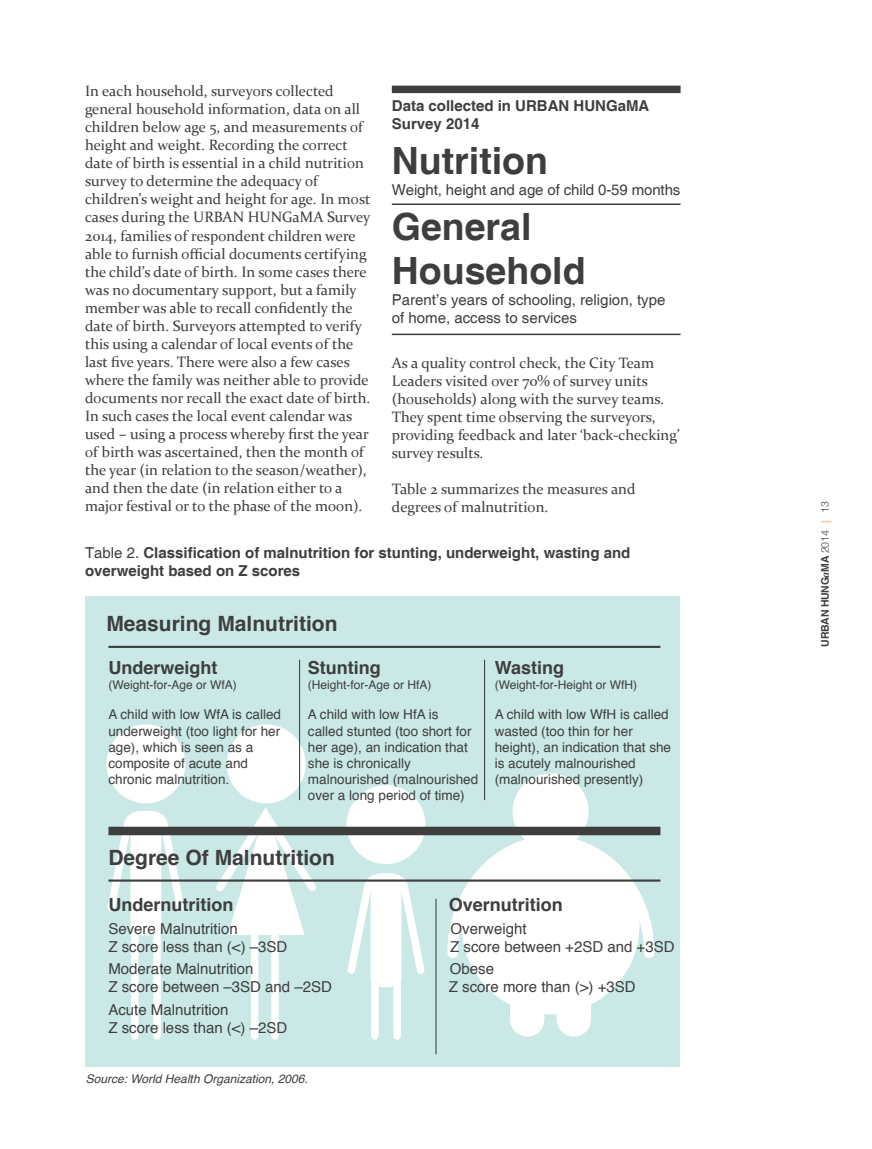
<style>
.page{position:relative;width:872px;height:1149px;background:#fff}
.page>*{position:absolute;margin:0;border:0;box-sizing:border-box;transform-origin:0 0}
.t1{font:700 37.5px/43.5px "Helvetica";color:#3e3e3f}
.t2{font:700 21px "Helvetica";color:#3e3e3f}
.t3{font:700 18px "Helvetica";color:#3e3e3f}
.t4{font:15px/18px "Constantia";color:#3e3e3f}
.t5{font:15px/18px "Helvetica";color:#3e3e3f}
.t6{font:700 15px/18px "Helvetica";color:#3e3e3f}
.t7{font:13.5px/16.2px "Helvetica";color:#3e3e3f}
.t8{font:12px "Helvetica";color:#3e3e3f}
.t9{font:italic 12px "Helvetica";color:#3e3e3f}
.t10{font:700 10.5px "Helvetica";letter-spacing:-.025em;color:#3e3e3f}
.s1{font-weight:400}
.s2{font-family:"Constantia";font-style:italic}
.s3{font-weight:300}
.s4{font-weight:300;color:#f7971d}
</style>
<div class="page">
<div style="left:392px;top:86px;width:288px;height:7px;background:#3e3e3f"></div>
<hr style="left:392px;top:203px;width:288px;height:2px;background:#3e3e3f">
<hr style="left:392px;top:333px;width:288px;height:2px;background:#3e3e3f">
<div style="left:86px;top:596px;width:594px;height:470px;background:#c9e8e6"></div>
<div style="left:227px;top:724px;width:78px;height:79px;background:#fff;border-radius:50%"></div>
<svg style="left:209px;top:800px;width:114px;height:240px"></svg>
<div style="left:106px;top:724px;width:79px;height:79px;background:#fff;border-radius:50%"></div>
<svg style="left:107px;top:811px;width:82px;height:229px"></svg>
<div style="left:346px;top:784px;width:79px;height:79px;background:#fff;border-radius:50%"></div>
<svg style="left:342px;top:873px;width:87px;height:167px"></svg>
<div style="left:512px;top:773px;width:76px;height:76px;background:#fff;border-radius:50%"></div>
<svg style="left:442px;top:835px;width:218px;height:202px"></svg>
<hr style="left:299px;top:659px;width:1px;height:140px;background:#3e3e3f">
<hr style="left:484px;top:659px;width:1px;height:140px;background:#3e3e3f">
<div style="left:108px;top:826px;width:552px;height:9px;background:#3e3e3f"></div>
<hr style="left:108px;top:879px;width:552px;height:2px;background:#3e3e3f">
<hr style="left:108px;top:645px;width:552px;height:2px;background:#3e3e3f">
<hr style="left:435px;top:898px;width:1px;height:155px;background:#3e3e3f">
<p class="t4" style="left:85px;top:84px;width:287px">In each household, surveyors collected general household information, data on all children below age 5, and measurements of height and weight. Recording the correct date of birth is essential in a child nutrition survey to determine the adequacy of children’s weight and height for age. In most cases during the URBAN HUNGaMA Survey 2014, families of respondent children were able to furnish official documents certifying the child’s date of birth. In some cases there was no documentary support, but a family member was able to recall confidently the date of birth. Surveyors attempted to verify this using a calendar of local events of the last five years. There were also a few cases where the family was neither able to provide documents nor recall the exact date of birth.<br>In such cases the local event calendar was used – using a process whereby first the year of birth was ascertained, then the month of the year (in relation to the season/weather), and then the date (in relation either to a major festival or to the phase of the moon).</p>
<p class="t6" style="left:392px;top:97px;width:259px">Data collected in URBAN HUNGaMA<br>Survey 2014</p>
<h1 class="t1" style="left:392px;top:139px;width:158px">Nutrition</h1>
<p class="t5" style="left:392px;top:181px;width:290px">Weight, height and age of child 0-59 months</p>
<h1 class="t1" style="left:392px;top:205px;width:195px">General<br>Household</h1>
<p class="t5" style="left:392px;top:290px;width:275px">Parent’s years of schooling, religion, type of home, access to services</p>
<p class="t4" style="left:392px;top:355px;width:290px">As a quality control check, the City Team Leaders visited over 70% of survey units (households) along with the survey teams.<br>They spent time observing the surveyors, providing feedback and later ‘back-checking’ survey results.</p>
<p class="t4" style="left:392px;top:481px;width:245px">Table 2 summarizes the measures and degrees of malnutrition.</p>
<p class="t6" style="left:85px;top:543px;width:547px"><span class="s1">Table 2.</span> Classification of malnutrition for stunting, underweight, wasting and overweight based on Z scores</p>
<h2 class="t2" style="left:106px;top:615px;width:233px">Measuring Malnutrition</h2>
<p class="t3" style="left:108px;top:660px;width:111px">Underweight</p>
<p class="t8" style="left:108px;top:679px;width:130px">(Weight-for-Age or WfA)</p>
<p class="t7" style="left:108px;top:707px;width:174px">A child with low WfA is called underweight (too light for her age), which is seen as a composite of acute and chronic malnutrition.</p>
<p class="t3" style="left:308px;top:660px;width:75px">Stunting</p>
<p class="t8" style="left:308px;top:679px;width:125px">(Height-for-Age or HfA)</p>
<p class="t7" style="left:308px;top:707px;width:172px">A child with low HfA is<br>called stunted (too short for her age), an indication that she is chronically malnourished (malnourished over a long period of time)</p>
<p class="t3" style="left:495px;top:660px;width:71px">Wasting</p>
<p class="t8" style="left:495px;top:679px;width:144px">(Weight-for-Height or WfH)</p>
<p class="t7" style="left:495px;top:707px;width:178px">A child with low WfH is called wasted (too thin for her height), an indication that she is acutely malnourished (malnourished presently)</p>
<h2 class="t2" style="left:108px;top:848px;width:228px">Degree Of Malnutrition</h2>
<p class="t3" style="left:108px;top:897px;width:127px">Undernutrition</p>
<p class="t3" style="left:449px;top:897px;width:116px">Overnutrition</p>
<p class="t5" style="left:108px;top:920px;width:131px">Severe Malnutrition</p>
<p class="t5" style="left:450px;top:920px;width:77px">Overweight</p>
<p class="t5" style="left:108px;top:938px;width:180px">Z score less than (&lt;) –3SD</p>
<p class="t5" style="left:450px;top:938px;width:226px">Z score between +2SD and +3SD</p>
<p class="t5" style="left:108px;top:961px;width:147px">Moderate Malnutrition</p>
<p class="t5" style="left:450px;top:961px;width:46px">Obese</p>
<p class="t5" style="left:108px;top:979px;width:225px">Z score between –3SD and –2SD</p>
<p class="t5" style="left:449px;top:979px;width:188px">Z score more than (&gt;) +3SD</p>
<p class="t5" style="left:108px;top:1001px;width:180px">Acute Malnutrition<br>Z score less than (&lt;) –2SD</p>
<p class="t9" style="left:86px;top:1073px;width:223px">Source: World Health Organization, 2006.</p>
<p class="t10" style="left:819px;top:646px;width:147px;rotate:-90deg">URBAN HUNG<span class="s2">a</span>MA <span class="s3">2014</span> <span class="s4">|</span> <span class="s3">13</span></p>
</div>
